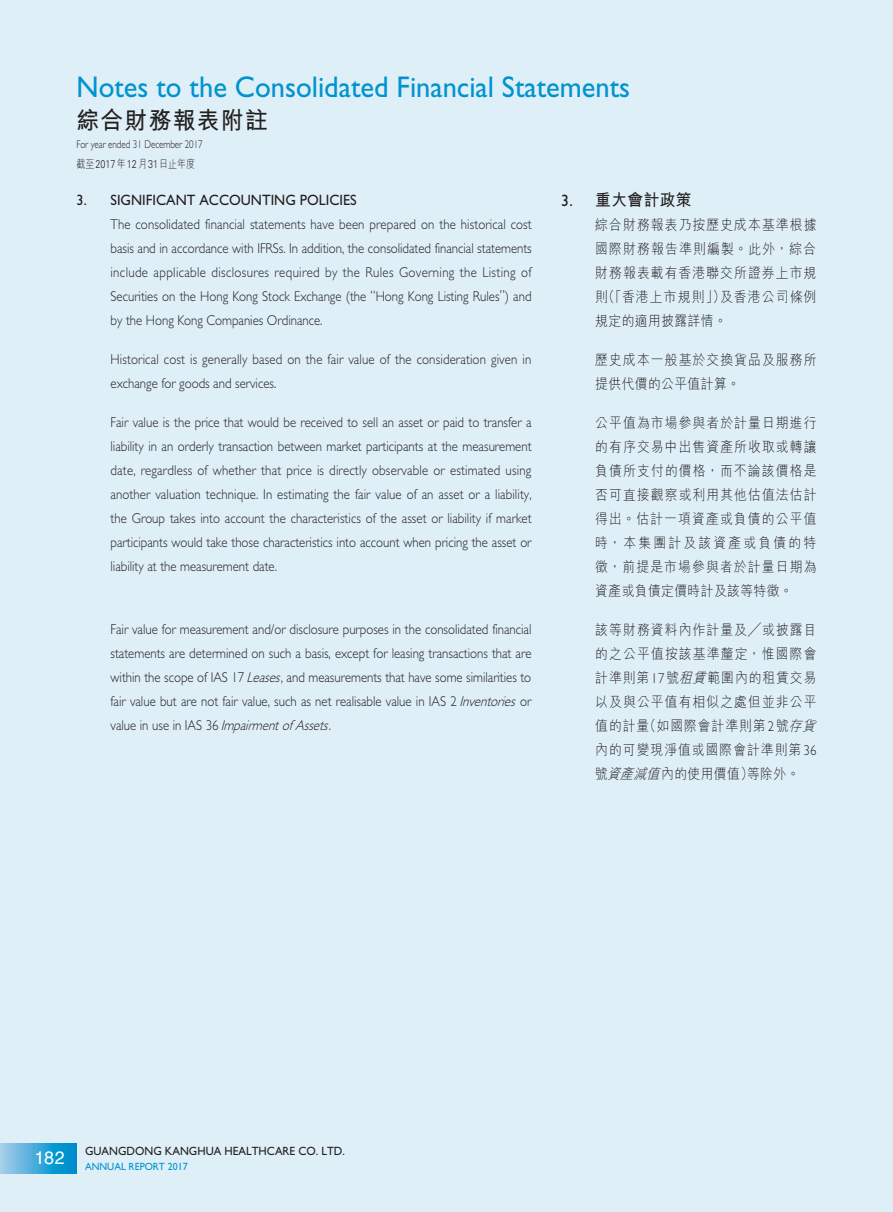
<style>
.page{position:relative;width:893px;height:1212px;background:#fff}
.page>*{position:absolute;margin:0;border:0;box-sizing:border-box;transform-origin:0 0}
.t1{font:30px "Gill Sans Std";color:#0093d0;scale:.95 1}
.t2{font:700 24px "M Hei HK";letter-spacing:.055em;color:#231f20;scale:.95 1}
.t3{font:18px "Helvetica LT Std";color:#fff}
._8__標題_C{font:700 16.5px "M Hei HK";letter-spacing:.03em;color:#231f20;scale:.95 1}
._3__標題{font:15px "Gill Sans Std";color:#231f20;scale:.95 1}
._1__內文{font:300 14.25px/24px "Gill Sans Std";color:#231f20;text-align:justify;scale:.9 1}
._6__內文-C{font:300 14.25px/24px "M Hei HK";letter-spacing:.085em;color:#231f20;text-align:justify;scale:.9 1}
.t4{font:12px "Gill Sans Std";color:#231f20;scale:.95 1}
.t5{font:300 11.25px "Gill Sans Std";color:#231f20;scale:.8 1}
.t6{font:300 11.25px "M Hei HK";color:#231f20;scale:.8 1}
.t7{font:10.5px "Gill Sans Std";color:#0093d0;scale:.95 1}
.s1{font-family:"Univers LT Std"}
.s2{font-family:"Gill Sans Std";font-weight:400}
.s3{font-family:"Gill Sans Std"}
.s4{font-style:italic}
</style>
<div class="page">
<div style="left:0;top:0;width:892px;height:1212px;background:#dfeff8"></div>
<svg style="left:0;top:1144px;width:77px;height:30px;background:#40a9da"></svg>
<h1 class="t1" style="left:76px;top:70px;width:584px">Notes to the Consolidated Financial Statements</h1>
<h2 class="t2" style="left:76px;top:102px;width:203px">綜合財務報表附註</h2>
<p class="t5" style="left:76px;top:138px;width:159px">For year ended 31 December 2017</p>
<p class="t6" style="left:76px;top:158px;width:150px">截至<span class="s1">2017</span>年<span class="s1">12</span>月<span class="s1">31</span>日止年度</p>
<p class="_3__標題" style="left:77px;top:191px;width:296px">3. SIGNIFICANT ACCOUNTING POLICIES</p>
<p class="_1__內文" style="left:111px;top:212px;width:470px">The consolidated financial statements have been prepared on the historical cost basis and in accordance with IFRSs. In addition, the consolidated financial statements include applicable disclosures required by the Rules Governing the Listing of Securities on the Hong Kong Stock Exchange (the “Hong Kong Listing Rules”) and by the Hong Kong Companies Ordinance.</p>
<p class="_1__內文" style="left:111px;top:347px;width:469px">Historical cost is generally based on the fair value of the consideration given in exchange for goods and services.</p>
<p class="_1__內文" style="left:111px;top:410px;width:469px">Fair value is the price that would be received to sell an asset or paid to transfer a liability in an orderly transaction between market participants at the measurement date, regardless of whether that price is directly observable or estimated using another valuation technique. In estimating the fair value of an asset or a liability, the Group takes into account the characteristics of the asset or liability if market participants would take those characteristics into account when pricing the asset or liability at the measurement date.</p>
<p class="_8__標題_C" style="left:561px;top:188px;width:139px"><span class="s2">3.</span> 重大會計政策</p>
<p class="_6__內文-C" style="left:595px;top:213px;width:247px">綜合財務報表乃按歷史成本基準根據國際財務報告準則編製。此外，綜合財務報表載有香港聯交所證券上市規則（「香港上市規則」）及香港公司條例規定的適用披露詳情。</p>
<p class="_6__內文-C" style="left:595px;top:348px;width:247px">歷史成本一般基於交換貨品及服務所提供代價的公平值計算。</p>
<p class="_6__內文-C" style="left:595px;top:411px;width:247px">公平值為市場參與者於計量日期進行的有序交易中出售資產所收取或轉讓負債所支付的價格，而不論該價格是否可直接觀察或利用其他估值法估計得出。估計一項資產或負債的公平值時，本集團計及該資產或負債的特徵，前提是市場參與者於計量日期為資產或負債定價時計及該等特徵。</p>
<p class="_6__內文-C" style="left:595px;top:618px;width:250px;text-align:left">該等財務資料內作計量及╱或披露目的之公平值按該基準釐定，惟國際會計準則第<span class="s3">17</span>號<span class="s4">租賃</span>範圍內的租賃交易以及與公平值有相似之處但並非公平值的計量（如國際會計準則第<span class="s3">2</span>號<span class="s4">存貨</span>內的可變現淨值或國際會計準則第<span class="s3">36</span>號<span class="s4">資產減值</span>內的使用價值）等除外。</p>
<p class="_1__內文" style="left:111px;top:617px;width:469px">Fair value for measurement and/or disclosure purposes in the consolidated financial statements are determined on such a basis, except for leasing transactions that are within the scope of IAS 17 <span class="s4">Leases</span>, and measurements that have some similarities to fair value but are not fair value, such as net realisable value in IAS 2 <span class="s4">Inventories</span>or value in use in IAS 36 <span class="s4">Impairmentof Assets</span>.</p>
<p class="t3" style="left:34px;top:1147px;width:32px">182</p>
<p class="t4" style="left:85px;top:1144px;width:275px">GUANGDONG KANGHUA HEALTHCARE CO. LTD.</p>
<p class="t7" style="left:85px;top:1161px;width:110px">ANNUAL REPORT 2017</p>
</div>
